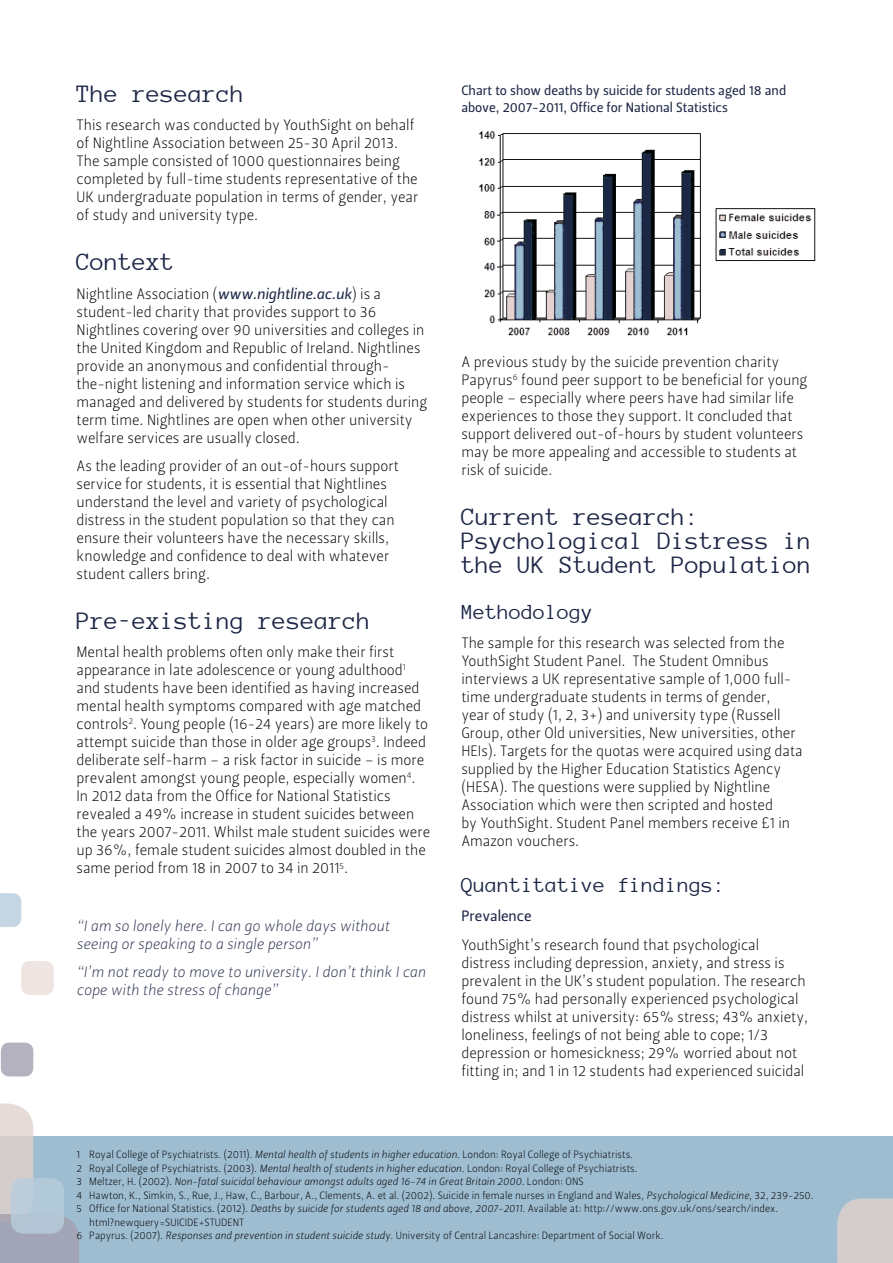
<style>
.page{position:relative;width:893px;height:1263px;background:#fff}
.page>*{position:absolute;margin:0;border:0;box-sizing:border-box;transform-origin:0 0}
.t1{font:21px/24px "Anonymous";color:#1c2645}
.t2{font:18px "Anonymous";color:#1c2645}
.t3{font:15px/18px "Leitura Sans Grot 1";color:#000}
.t4{font:15px/18px "Leitura Sans Italic 1";color:#2e3450}
.t5{font:15px "Leitura Sans Grot 2";color:#1c2645}
.t6{font:13.5px/16.5px "Leitura Sans Grot 2";color:#1c2645}
.t7{font:10.5px/13.5px "Leitura Sans Grot 1";color:#000}
.t8{font:10.5px "Leitura Sans Italic 1";color:#000}
.s1{font-family:"Leitura Sans Italic 2";color:#1c2645}
.s2{font-family:"Leitura Sans Italic 1"}
.s3{font-family:"Leitura Sans Grot 1"}
</style>
<div class="page">
<div style="left:0;top:1136px;width:893px;height:127px;background:#9ebdd1"></div>
<svg style="left:0;top:1103px;width:79px;height:160px"></svg>
<div style="left:11px;top:1178px;width:53px;height:56px;background:#b8cddc;border-radius:13px"></div>
<div style="left:21px;top:961px;width:33px;height:34px;background:#eee4e2;border-radius:9px"></div>
<svg style="left:0;top:893px;width:21px;height:34px"></svg>
<div style="left:1px;top:1042px;width:32px;height:34px;background:#b4b2be;border-radius:9px"></div>
<div style="left:837px;top:1198px;width:56px;height:65px;background:#d4cdce"></div>
<img style="left:478px;top:131px;width:338px;height:205px">
<h1 class="t1" style="left:77px;top:82px;width:170px">The research</h1>
<p class="t3" style="left:77px;top:116px;width:343px">This research was conducted by YouthSight on behalf of Nightline Association between 25-30 April 2013.<br>The sample consisted of 1000 questionnaires being completed by full-time students representative of the UK undergraduate population in terms of gender, year of study and university type.</p>
<h1 class="t1" style="left:77px;top:250px;width:100px">Context</h1>
<p class="t3" style="left:77px;top:285px;width:352px">Nightline Association (<span class="s1">www.nightline.ac.uk</span>) is a student-led charity that provides support to 36<br>Nightlines covering over 90 universities and colleges in the United Kingdom and Republic of Ireland. Nightlines provide an anonymous and confidential through&shy;the-night listening and information service which is managed and delivered by students for students during term time. Nightlines are open when other university welfare services are usually closed.</p>
<p class="t3" style="left:77px;top:457px;width:324px">As the leading provider of an out-of-hours support service for students, it is essential that Nightlines understand the level and variety of psychological distress in the student population so that they can ensure their volunteers have the necessary skills, knowledge and confidence to deal with whatever student callers bring.</p>
<h1 class="t1" style="left:77px;top:609px;width:296px">Pre-existing research</h1>
<p class="t3" style="left:77px;top:643px;width:355px">Mental health problems often only make their first appearance in late adolescence or young adulthood<sup>1 </sup>and students have been identified as having increased mental health symptoms compared with age matched controls<sup>2</sup>. Young people (16-24 years) are more likely to attempt suicide than those in older age groups<sup>3</sup>. Indeed deliberate self-harm – a risk factor in suicide – is more prevalent amongst young people, especially women<sup>4</sup>.<br>In 2012 data from the Office for National Statistics revealed a 49% increase in student suicides between the years 2007-2011. Whilst male student suicides were up 36%, female student suicides almost doubled in the same period from 18 in 2007 to 34 in 2011<sup>5</sup>.</p>
<p class="t4" style="left:77px;top:917px;width:314px">“I am so lonely here. I can go whole days without seeing or speaking to a single person”</p>
<p class="t4" style="left:77px;top:963px;width:351px">“I’m not ready to move to university. I don’t think I can cope with the stress of change”</p>
<p class="t6" style="left:461px;top:83px;width:326px">Chart to show deaths by suicide for students aged 18 and above, 2007-2011, Office for National Statistics</p>
<p class="t3" style="left:461px;top:353px;width:348px">A previous study by the suicide prevention charity Papyrus<sup>6</sup> found peer support to be beneficial for young people – especially where peers have had similar life experiences to those they support. It concluded that support delivered out-of-hours by student volunteers may be more appealing and accessible to students at risk of suicide.</p>
<h1 class="t1" style="left:461px;top:505px;width:352px">Current research:<br>Psychological Distress in the UK Student Population</h1>
<p class="t2" style="left:461px;top:601px;width:134px">Methodology</p>
<p class="t3" style="left:461px;top:634px;width:343px">The sample for this research was selected from the YouthSight Student Panel. The Student Omnibus interviews a UK representative sample of 1,000 full&shy;time undergraduate students in terms of gender,<br>year of study (1, 2, 3+) and university type (Russell Group, other Old universities, New universities, other HEIs). Targets for the quotas were acquired using data supplied by the Higher Education Statistics Agency (HESA). The questions were supplied by Nightline Association which were then scripted and hosted<br>by YouthSight. Student Panel members receive £1 in Amazon vouchers.</p>
<p class="t2" style="left:461px;top:874px;width:266px">Quantitative findings:</p>
<p class="t5" style="left:461px;top:906px;width:72px">Prevalence</p>
<p class="t3" style="left:461px;top:936px;width:348px">YouthSight’s research found that psychological distress including depression, anxiety, and stress is prevalent in the UK’s student population. The research found 75% had personally experienced psychological distress whilst at university: 65% stress; 43% anxiety, loneliness, feelings of not being able to cope; 1/3 depression or homesickness; 29% worried about not fitting in; and 1 in 12 students had experienced suicidal</p>
<p class="t7" style="left:77px;top:1148px;width:563px">1 Royal College of Psychiatrists. (2011). <span class="s2">Mental health of students in higher education</span>. London: Royal College of Psychiatrists.<br>2 Royal College of Psychiatrists. (2003). <span class="s2">Mental health of students in higher education</span>. London: Royal College of Psychiatrists.</p>
<p class="t8" style="left:77px;top:1174px;width:509px"><span class="s3">3 Meltzer, H. (2002).</span> Non-fatal suicidal behaviour amongst adults aged 16-74 in Great Britain 2000<span class="s3">. London: ONS</span></p>
<p class="t7" style="left:77px;top:1188px;width:739px">4 Hawton, K., Simkin, S., Rue, J., Haw, C., Barbour, A., Clements, A. et al. (2002). Suicide in female nurses in England and Wales, <span class="s2">Psychological Medicine</span>, 32, 239-250.</p>
<p class="t7" style="left:77px;top:1202px;width:703px">5 Office for National Statistics. (2012). <span class="s2">Deaths by suicide for students aged 18 and above, 2007-2011</span>. Available at: http://www.ons.gov.uk/ons/search/index.</p>
<p class="t7" style="left:89px;top:1215px;width:156px">html?newquery=SUICIDE+STUDENT</p>
<p class="t7" style="left:77px;top:1229px;width:589px">6 Papyrus. (2007). <span class="s2">Responses and prevention in student suicide study</span>. University of Central Lancashire: Department of Social Work.</p>
</div>
